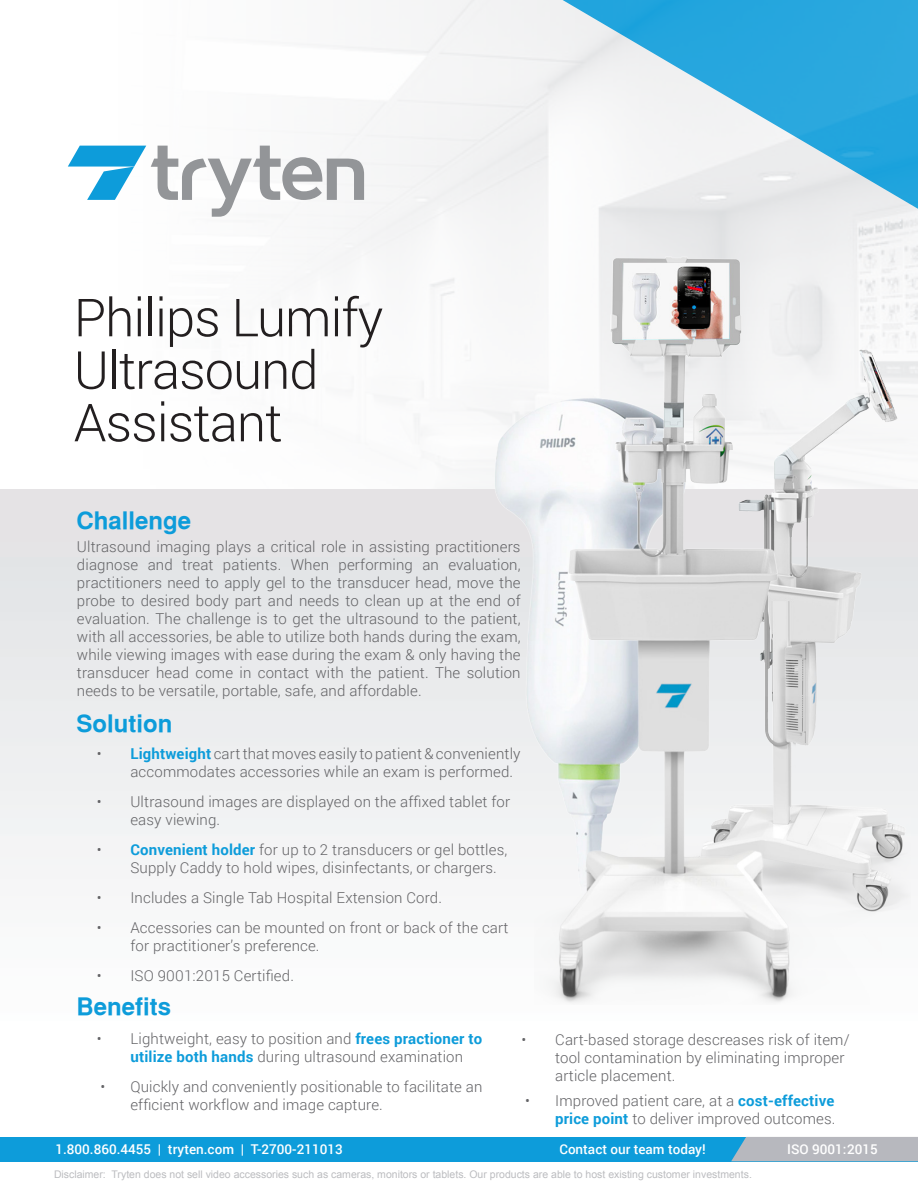
<style>
.page{position:relative;width:918px;height:1188px;background:#fff}
.page>*{position:absolute;margin:0;border:0;box-sizing:border-box;transform-origin:0 0}
.t1{font:300 52.5px "Roboto";letter-spacing:-.02em;color:#231f20}
.t2{font:700 24px "Sans Serif";color:#0d9cda}
.t3{font:300 15px/18px "Roboto";letter-spacing:.01em;color:#636366;text-align:justify}
.t4{font:500 13.5px "Roboto";color:#fff}
.t5{font:10.5px "Arial";color:#bcbdc0}
.s1{font-weight:700;color:#0d9cda}
</style>
<div class="page">
<svg style="left:540px;top:0;width:378px;height:217px"></svg>
<div style="left:0;top:489px;width:918px;height:676px;background:linear-gradient(to bottom,#e2e2e4,#fff)"></div>
<img style="left:486px;top:394px;width:49px;height:523px">
<div style="left:0;top:1137px;width:917px;height:24px;background:#0d9cda"></div>
<div style="left:731px;top:1137px;width:187px;height:24px;background:#b7b8be"></div>
<img style="left:535px;top:212px;width:375px;height:792px">
<svg style="left:68px;top:146px;width:296px;height:71px"></svg>
<p class="t1" style="left:74px;top:281px;width:311px">Philips Lumify</p>
<p class="t1" style="left:74px;top:334px;width:246px">Ultrasound</p>
<p class="t1" style="left:74px;top:386px;width:210px">Assistant</p>
<p class="t2" style="left:76px;top:507px;width:116px">Challenge</p>
<p class="t3" style="left:77px;top:538px;width:445px">Ultrasound imaging plays a critical role in assisting practitioners diagnose and treat patients. When performing an evaluation, practitioners need to apply gel to the transducer head, move the probe to desired body part and needs to clean up at the end of evaluation. The challenge is to get the ultrasound to the patient, with all accessories, be able to utilize both hands during the exam, while viewing images with ease during the exam &amp; only having the transducer head come in contact with the patient. The solution needs to be versatile, portable, safe, and affordable.</p>
<p class="t2" style="left:76px;top:709px;width:97px">Solution</p>
<p class="t3" style="left:97px;top:744px;width:425px">• <span class="s1">Lightweight</span> cart that moves easily to patient &amp; conveniently</p>
<p class="t3" style="left:130px;top:762px;width:384px">accommodates accessories while an exam is performed.</p>
<p class="t3" style="left:97px;top:792px;width:415px">• Ultrasound images are displayed on the affixed tablet for</p>
<p class="t3" style="left:130px;top:810px;width:91px">easy viewing.</p>
<p class="t3" style="left:97px;top:840px;width:412px">• <span class="s1">Convenient holder</span> for up to 2 transducers or gel bottles,</p>
<p class="t3" style="left:130px;top:858px;width:368px">Supply Caddy to hold wipes, disinfectants, or chargers.</p>
<p class="t3" style="left:97px;top:888px;width:347px">• Includes a Single Tab Hospital Extension Cord.</p>
<p class="t3" style="left:97px;top:918px;width:413px">• Accessories can be mounted on front or back of the cart</p>
<p class="t3" style="left:130px;top:936px;width:191px">for practitioner’s preference.</p>
<p class="t3" style="left:97px;top:966px;width:199px">• ISO 9001:2015 Certified.</p>
<p class="t2" style="left:76px;top:992px;width:96px">Benefits</p>
<p class="t3" style="left:97px;top:1029px;width:387px">• Lightweight, easy to position and <span class="s1">frees practioner to</span></p>
<p class="t3" style="left:130px;top:1047px;width:334px"><span class="s1">utilize both hands</span> during ultrasound examination</p>
<p class="t3" style="left:100px;top:1077px;width:384px">• Quickly and conveniently positionable to facilitate an</p>
<p class="t3" style="left:130px;top:1095px;width:254px">efficient workflow and image capture.</p>
<p class="t3" style="left:521px;top:1030px;width:330px">• Cart-based storage descreases risk of item/</p>
<p class="t3" style="left:555px;top:1048px;width:291px">tool contamination by eliminating improper article placement.</p>
<p class="t3" style="left:525px;top:1091px;width:311px">• Improved patient care, at a <span class="s1">cost-effective</span></p>
<p class="t3" style="left:555px;top:1109px;width:282px"><span class="s1">price point</span> to deliver improved outcomes.</p>
<p class="t4" style="left:56px;top:1140px;width:289px">1.800.860.4455 | tryten.com | T-2700-211013</p>
<p class="t4" style="left:559px;top:1140px;width:148px">Contact our team today!</p>
<p class="t4" style="left:787px;top:1140px;width:92px">ISO 9001:2015</p>
<p class="t5" style="left:54px;top:1168px;width:699px">Disclaimer: Tryten does not sell video accessories such as cameras, monitors or tablets. Our products are able to host existing customer investments.</p>
</div>
